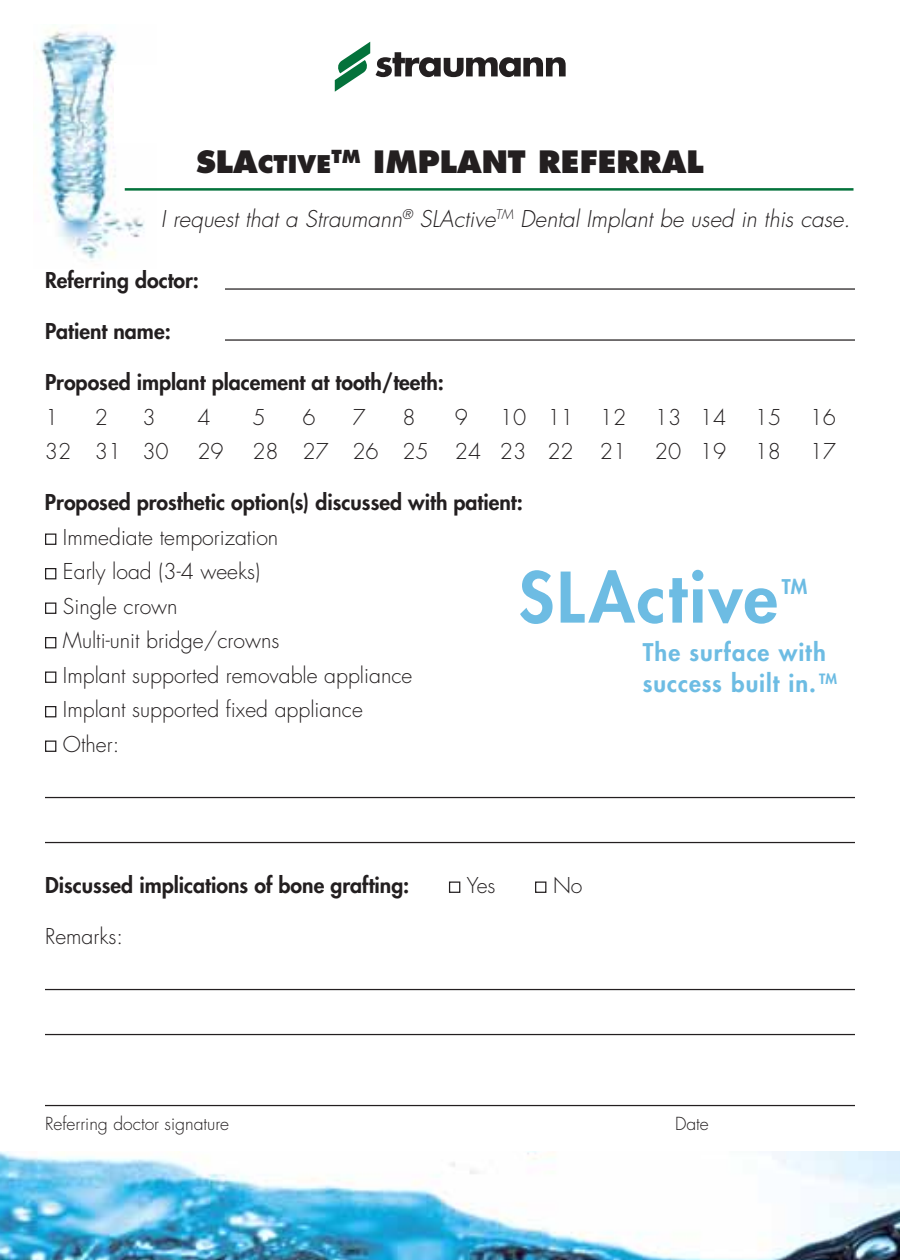
<style>
.page{position:relative;width:900px;height:1260px;background:#fff}
.page>*{position:absolute;margin:0;border:0;box-sizing:border-box;transform-origin:0 0}
.t1{font:800 67.75px "Futura LT";letter-spacing:.04em;color:#6dbce3}
.t2{font:800 30px "Futura LT";color:#231f20}
.t3{font:800 23.75px/30.5px "Futura LT";letter-spacing:.04em;color:#6dbce3}
.t4{font:italic 300 22.5px "Futura LT";color:#231f20}
.t5{font:300 21.25px/34.5px "Futura LT";color:#231f20}
.t6{font:800 21.25px "Futura LT";color:#231f20}
.t7{font:800 19.75px "Futura LT";color:#6dbce3}
.t8{font:300 17.5px "Futura LT";color:#231f20}
.t9{font:800 13.75px "Futura LT";color:#6dbce3}
.s1{font-size:23.75px}
</style>
<div class="page">
<img style="left:36px;top:30px;width:109px;height:229px">
<div style="left:114px;top:63px;width:77px;height:81px;background:#fff"></div>
<img style="left:0;top:1152px;width:900px;height:108px">
<svg style="left:376px;top:52px;width:190px;height:25px"></svg>
<svg style="left:335px;top:42px;width:35px;height:50px"></svg>
<hr style="left:225px;top:288px;width:630px;height:2px;background:#231f20">
<hr style="left:225px;top:339px;width:630px;height:2px;background:#231f20">
<hr style="left:45px;top:797px;width:810px;height:1px;background:#231f20">
<hr style="left:45px;top:842px;width:810px;height:1px;background:#231f20">
<hr style="left:45px;top:989px;width:810px;height:1px;background:#231f20">
<hr style="left:45px;top:1034px;width:810px;height:1px;background:#231f20">
<hr style="left:45px;top:1105px;width:810px;height:1px;background:#231f20">
<div style="left:45px;top:534px;width:11px;height:11px;border:1px solid #231f20"></div>
<div style="left:45px;top:568px;width:11px;height:11px;border:1px solid #231f20"></div>
<div style="left:45px;top:603px;width:11px;height:11px;border:1px solid #231f20"></div>
<div style="left:45px;top:637px;width:11px;height:11px;border:1px solid #231f20"></div>
<div style="left:45px;top:672px;width:11px;height:11px;border:1px solid #231f20"></div>
<div style="left:45px;top:706px;width:11px;height:11px;border:1px solid #231f20"></div>
<div style="left:45px;top:741px;width:11px;height:11px;border:1px solid #231f20"></div>
<div style="left:449px;top:882px;width:11px;height:11px;border:1px solid #231f20"></div>
<div style="left:535px;top:882px;width:11px;height:11px;border:1px solid #231f20"></div>
<hr style="left:125px;top:188px;width:729px;height:3px;background:#04723b">
<h2 class="t2" style="left:196px;top:143px;width:509px">SLA<span class="s1">CTIVE</span><sup>TM</sup> IMPLANT REFERRAL</h2>
<p class="t4" style="left:161px;top:205px;width:691px">I request that a Straumann<sup>®</sup> SLActive<sup>TM</sup> Dental Implant be used in this case.</p>
<p class="t6" style="left:45px;top:266px;width:156px">Referring doctor:</p>
<p class="t6" style="left:45px;top:317px;width:127px">Patient name:</p>
<p class="t6" style="left:45px;top:368px;width:400px">Proposed implant placement at tooth/teeth:</p>
<p class="t5" style="left:45px;top:401px;width:15px">1</p>
<p class="t5" style="left:95px;top:401px;width:15px">2</p>
<p class="t5" style="left:142px;top:401px;width:15px">3</p>
<p class="t5" style="left:197px;top:401px;width:15px">4</p>
<p class="t5" style="left:252px;top:401px;width:15px">5</p>
<p class="t5" style="left:302px;top:401px;width:15px">6</p>
<p class="t5" style="left:352px;top:401px;width:15px">7</p>
<p class="t5" style="left:402px;top:401px;width:15px">8</p>
<p class="t5" style="left:455px;top:401px;width:15px">9</p>
<p class="t5" style="left:500px;top:401px;width:128px">10 11 12</p>
<p class="t5" style="left:655px;top:401px;width:73px">13 14</p>
<p class="t5" style="left:755px;top:401px;width:28px">15</p>
<p class="t5" style="left:810px;top:401px;width:28px">16</p>
<p class="t5" style="left:45px;top:435px;width:125px">32 31 30</p>
<p class="t5" style="left:197px;top:435px;width:28px">29</p>
<p class="t5" style="left:252px;top:435px;width:375px">28 27 26 25 24 23 22 21</p>
<p class="t5" style="left:655px;top:435px;width:73px">20 19</p>
<p class="t5" style="left:755px;top:435px;width:28px">18</p>
<p class="t5" style="left:810px;top:435px;width:28px">17</p>
<p class="t6" style="left:45px;top:488px;width:479px">Proposed prosthetic option(s) discussed with patient:</p>
<p class="t5" style="left:63px;top:521px;width:351px">Immediate temporization<br>Early load (3-4 weeks)<br>Single crown<br>Multi-unit bridge/crowns<br>Implant supported removable appliance<br>Implant supported fixed appliance<br>Other:</p>
<h1 class="t1" style="left:519px;top:552px;width:261px">SLActive</h1>
<p class="t3" style="left:643px;top:637px;width:185px">The surface with success built in.</p>
<p class="t7" style="left:782px;top:574px;width:27px">TM</p>
<p class="t9" style="left:819px;top:670px;width:20px">TM</p>
<p class="t6" style="left:45px;top:871px;width:366px">Discussed implications of bone grafting:</p>
<p class="t5" style="left:467px;top:869px;width:30px">Yes</p>
<p class="t5" style="left:553px;top:869px;width:31px">No</p>
<p class="t5" style="left:45px;top:920px;width:80px">Remarks:</p>
<p class="t8" style="left:45px;top:1113px;width:186px">Referring doctor signature</p>
<p class="t8" style="left:675px;top:1113px;width:35px">Date</p>
</div>
